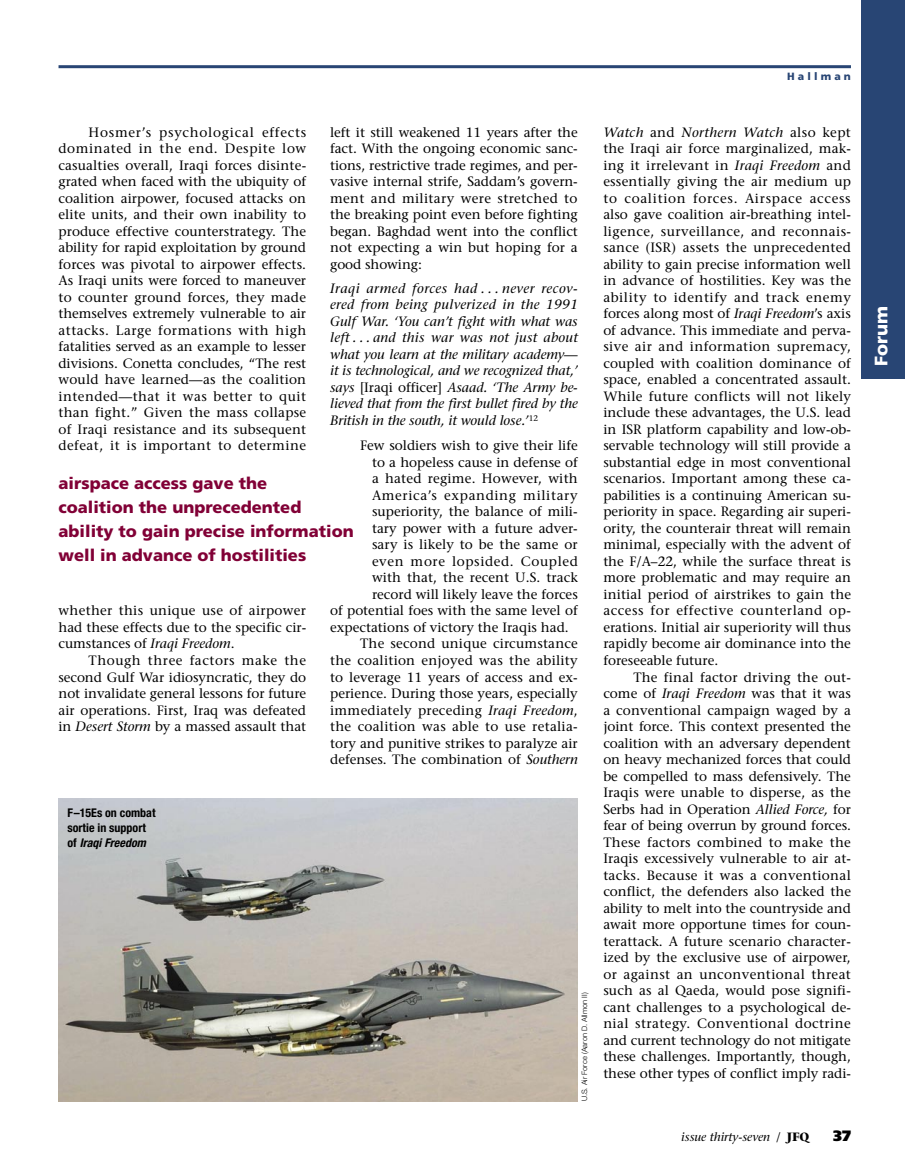
<style>
.page{position:relative;width:905px;height:1175px;background:#fff}
.page>*{position:absolute;margin:0;border:0;box-sizing:border-box;transform-origin:0 0}
.t1{font:900 18px "Frutiger";letter-spacing:.01em;color:#fff}
.H_PullQ_11_16{font:900 16.5px/24px "Frutiger";color:#810036}
.t2{font:900 15px "Frutiger";color:#000}
.A_Txt_9_11{font:13.5px/16.5px "Stone Serif";color:#000;text-align:justify}
.A_Txt_9_11-2{font:italic 13.5px/16.5px "Stone Serif";letter-spacing:-.005em;color:#000;text-align:justify}
.A_Txt_9_11-3{font:13.5px "Stone Serif";letter-spacing:.045em;color:#000}
.D_Caption_8_10{font:700 condensed 12px/15px "Helvetica Neue";color:#000}
.t3{font:italic 12px "Stone Serif";color:#000}
.t4{font:900 10.5px "Frutiger";letter-spacing:.3em;color:#284574}
.E_PhotoCrdt_5{font:300 7.5px "Helvetica Neue";color:#000}
.s1{font-style:normal}
.s2{font-style:italic}
.s3{font-weight:700;font-style:normal}
</style>
<div class="page">
<hr style="left:58px;top:65px;width:792px;height:3px;background:#284574">
<div style="left:861px;top:0;width:43px;height:378px;background:#284574"></div>
<img style="left:58px;top:798px;width:520px;height:303px">
<p class="t4" style="left:787px;top:70px;width:65px">Hallman</p>
<p class="A_Txt_9_11" style="left:58px;top:124px;width:249px;text-indent:30px">Hosmer’s psychological effects dominated in the end. Despite low casualties overall, Iraqi forces disinte&shy;grated when faced with the ubiquity of coalition airpower, focused attacks on elite units, and their own inability to produce effective counterstrategy. The ability for rapid exploitation by ground forces was pivotal to airpower effects.<br>As Iraqi units were forced to maneuver to counter ground forces, they made themselves extremely vulnerable to air attacks. Large formations with high fatalities served as an example to lesser divisions. Conetta concludes, “The rest would have learned—as the coalition intended—that it was better to quit than fight.” Given the mass collapse of Iraqi resistance and its subsequent defeat, it is important to determine</p>
<p class="A_Txt_9_11" style="left:330px;top:124px;width:249px">left it still weakened 11 years after the fact. With the ongoing economic sanc&shy;tions, restrictive trade regimes, and per&shy;vasive internal strife, Saddam’s govern&shy;ment and military were stretched to the breaking point even before fighting began. Baghdad went into the conflict not expecting a win but hoping for a good showing:</p>
<p class="A_Txt_9_11-2" style="left:330px;top:280px;width:249px">Iraqi armed forces had . . . never recov&shy;ered from being pulverized in the 1991<br>Gulf War. ‘You can’t fight with what was left . . . and this war was not just about what you learn at the military academy— it is technological, and we recognized that,’ says <span class="s1">[Iraqi officer]</span> Asaad. ‘The Army be&shy;lieved that from the first bullet fired by the British in the south, it would lose.’<sup>12</sup></p>
<p class="A_Txt_9_11" style="left:360px;top:437px;width:219px">Few soldiers wish to give their life</p>
<p class="A_Txt_9_11" style="left:372px;top:454px;width:207px">to a hopeless cause in defense of</p>
<p class="A_Txt_9_11" style="left:372px;top:470px;width:207px">a hated regime. However, with</p>
<p class="A_Txt_9_11-3" style="left:372px;top:487px;width:207px">America’s expanding military</p>
<p class="A_Txt_9_11" style="left:372px;top:503px;width:207px">superiority, the balance of mili-</p>
<p class="A_Txt_9_11" style="left:372px;top:520px;width:207px">tary power with a future adver-</p>
<p class="A_Txt_9_11" style="left:372px;top:536px;width:207px">sary is likely to be the same or</p>
<p class="A_Txt_9_11-3" style="left:372px;top:553px;width:207px">even more lopsided. Coupled</p>
<p class="A_Txt_9_11" style="left:372px;top:569px;width:207px">with that, the recent U.S. track</p>
<p class="A_Txt_9_11" style="left:372px;top:586px;width:207px">record will likely leave the forces</p>
<p class="A_Txt_9_11" style="left:330px;top:602px;width:249px">of potential foes with the same level of</p>
<p class="A_Txt_9_11" style="left:330px;top:619px;width:240px">expectations of victory the Iraqis had.</p>
<p class="A_Txt_9_11" style="left:330px;top:635px;width:249px;text-indent:30px">The second unique circumstance the coalition enjoyed was the ability to leverage 11 years of access and ex&shy;perience. During those years, especially immediately preceding <span class="s2">Iraqi Freedom</span>, the coalition was able to use retalia&shy;tory and punitive strikes to paralyze air defenses. The combination of <span class="s2">Southern</span></p>
<p class="H_PullQ_11_16" style="left:58px;top:470px;width:297px">airspace access gave the<br>coalition the unprecedented ability to gain precise information well in advance of hostilities</p>
<p class="A_Txt_9_11" style="left:58px;top:602px;width:249px">whether this unique use of airpower had these effects due to the specific cir&shy;cumstances of <span class="s2">Iraqi Freedom</span>.</p>
<p class="A_Txt_9_11" style="left:58px;top:652px;width:249px;text-indent:30px">Though three factors make the second Gulf War idiosyncratic, they do not invalidate general lessons for future air operations. First, Iraq was defeated in <span class="s2">Desert Storm</span> by a massed assault that</p>
<p class="D_Caption_8_10" style="left:68px;top:805px;width:90px">F–15Es on combat sortie in support of <span class="s2">Iraqi Freedom</span></p>
<p class="E_PhotoCrdt_5" style="left:580px;top:1101px;width:111px;rotate:-90deg">U.S. Air Force (Aaron D. Allmon II)</p>
<p class="A_Txt_9_11" style="left:603px;top:124px;width:249px"><span class="s2">Watch</span> and <span class="s2">Northern Watch</span> also kept the Iraqi air force marginalized, mak&shy;ing it irrelevant in <span class="s2">Iraqi Freedom</span> and essentially giving the air medium up to coalition forces. Airspace access also gave coalition air-breathing intel&shy;ligence, surveillance, and reconnais&shy;sance (ISR) assets the unprecedented ability to gain precise information well in advance of hostilities. Key was the ability to identify and track enemy forces along most of <span class="s2">Iraqi Freedom</span>’s axis of advance. This immediate and perva&shy;sive air and information supremacy, coupled with coalition dominance of space, enabled a concentrated assault.<br>While future conflicts will not likely include these advantages, the U.S. lead in ISR platform capability and low-ob&shy;servable technology will still provide a substantial edge in most conventional scenarios. Important among these ca&shy;pabilities is a continuing American su&shy;periority in space. Regarding air superi&shy;ority, the counterair threat will remain minimal, especially with the advent of the F/A–22, while the surface threat is more problematic and may require an initial period of airstrikes to gain the access for effective counterland op&shy;erations. Initial air superiority will thus rapidly become air dominance into the foreseeable future.</p>
<p class="A_Txt_9_11" style="left:603px;top:668px;width:249px;text-indent:30px">The final factor driving the out&shy;come of <span class="s2">Iraqi Freedom</span> was that it was a conventional campaign waged by a joint force. This context presented the coalition with an adversary dependent on heavy mechanized forces that could be compelled to mass defensively. The Iraqis were unable to disperse, as the Serbs had in Operation <span class="s2">Allied Force,</span> for fear of being overrun by ground forces.<br>These factors combined to make the Iraqis excessively vulnerable to air at&shy;tacks. Because it was a conventional conflict, the defenders also lacked the ability to melt into the countryside and await more opportune times for coun&shy;terattack. A future scenario character&shy;ized by the exclusive use of airpower, or against an unconventional threat such as al Qaeda, would pose signifi&shy;cant challenges to a psychological de&shy;nial strategy. Conventional doctrine and current technology do not mitigate these challenges. Importantly, though, these other types of conflict imply radi-</p>
<p class="t3" style="left:681px;top:1130px;width:129px">issue thirty-seven <span class="s1">/</span> <span class="s3">JFQ</span></p>
<p class="t2" style="left:833px;top:1127px;width:19px">37</p>
<p class="t1" style="left:870px;top:366px;width:62px;rotate:-90deg">Forum</p>
</div>
